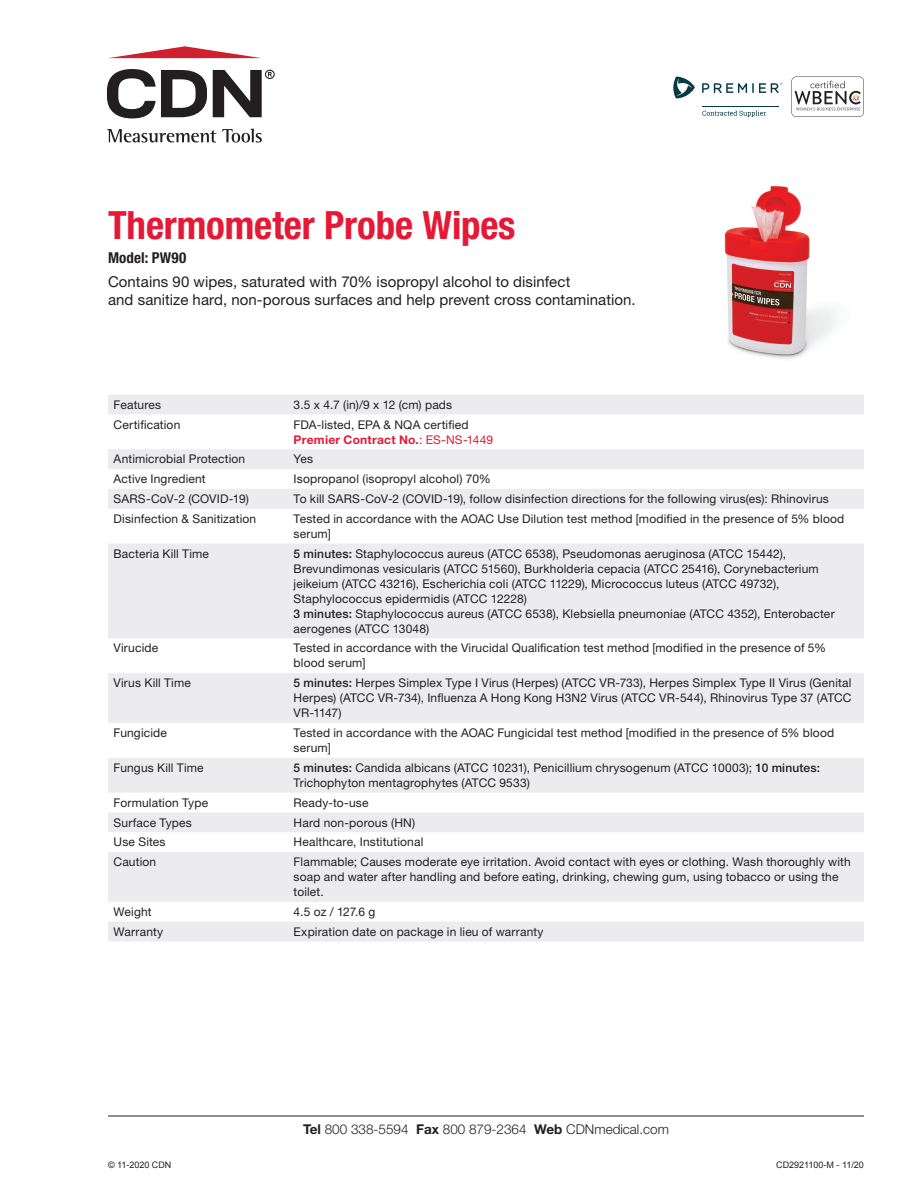
<style>
.page{position:relative;width:918px;height:1188px;background:#fff}
.page>*{position:absolute;margin:0;border:0;box-sizing:border-box;transform-origin:0 0}
.t1{font:700 condensed 39px "Helvetica Neue LT Std";letter-spacing:-.005em;color:#e51836}
.t2{font:15px/18.8px "Helvetica Neue LT Std";letter-spacing:.005em;color:#231f20}
.t3{font:700 condensed 15px "Helvetica Neue LT Std";letter-spacing:.01em;color:#231f20}
.t4{font:300 13.5px "Helvetica Neue LT Std";color:#231f20}
.t5{font:12px/15px "Helvetica Neue LT Std";letter-spacing:.015em;color:#231f20}
.t6{font:9px "Arial";color:#231f20}
.s1{font-weight:700;color:#e51836}
.s2{color:#e51836}
.s3{font-weight:500}
.s4{font-weight:700}
</style>
<div class="page">
<svg style="left:108px;top:395px;width:756px;height:546px;fill:#ececee"></svg>
<hr style="left:108px;top:1116px;width:756px;height:1px;background:#231f20">
<svg style="left:107px;top:129px;width:109px;height:14px"></svg>
<svg style="left:222px;top:129px;width:40px;height:14px"></svg>
<svg style="left:107px;top:69px;width:100px;height:49px"></svg>
<svg style="left:109px;top:46px;width:151px;height:12px"></svg>
<svg style="left:213px;top:70px;width:62px;height:47px"></svg>
<img style="left:724px;top:185px;width:113px;height:174px">
<svg style="left:791px;top:76px;width:73px;height:41px"></svg>
<svg style="left:702px;top:110px;width:64px;height:7px"></svg>
<svg style="left:673px;top:76px;width:22px;height:22px"></svg>
<hr style="left:702px;top:106px;width:77px;height:1px;background:#083947">
<svg style="left:702px;top:83px;width:80px;height:10px"></svg>
<h1 class="t1" style="left:108px;top:202px;width:409px">Thermometer Probe Wipes</h1>
<p class="t3" style="left:108px;top:249px;width:80px">Model: PW90</p>
<p class="t2" style="left:108px;top:272px;width:529px">Contains 90 wipes, saturated with 70% isopropyl alcohol to disinfect<br>and sanitize hard, non-porous surfaces and help prevent cross contamination.</p>
<p class="t5" style="left:114px;top:397px;width:49px">Features</p>
<p class="t5" style="left:294px;top:397px;width:160px">3.5 x 4.7 (in)/9 x 12 (cm) pads</p>
<p class="t5" style="left:114px;top:417px;width:68px">Certification</p>
<p class="t5" style="left:294px;top:417px;width:201px">FDA-listed, EPA &amp; NQA certified<br><span class="s1">Premier Contract No.</span><span class="s2">: ES-NS-1449</span></p>
<p class="t5" style="left:114px;top:451px;width:133px">Antimicrobial Protection</p>
<p class="t5" style="left:294px;top:451px;width:21px">Yes</p>
<p class="t5" style="left:114px;top:471px;width:94px">Active Ingredient</p>
<p class="t5" style="left:294px;top:471px;width:199px">Isopropanol (isopropyl alcohol) 70%</p>
<p class="t5" style="left:114px;top:491px;width:137px">SARS-CoV-2 (COVID-19)</p>
<p class="t5" style="left:294px;top:491px;width:537px">To kill SARS-CoV-2 (COVID-19), follow disinfection directions for the following virus(es): Rhinovirus</p>
<p class="t5" style="left:114px;top:511px;width:144px">Disinfection &amp; Sanitization</p>
<p class="t5" style="left:294px;top:511px;width:552px">Tested in accordance with the AOAC Use Dilution test method [modified in the presence of 5% blood serum]</p>
<p class="t5" style="left:114px;top:546px;width:97px">Bacteria Kill Time</p>
<p class="t5" style="left:294px;top:546px;width:543px"><span class="s3">5 minutes:</span> Staphylococcus aureus (ATCC 6538), Pseudomonas aeruginosa (ATCC 15442), Brevundimonas vesicularis (ATCC 51560), Burkholderia cepacia (ATCC 25416), Corynebacterium jeikeium (ATCC 43216), Escherichia coli (ATCC 11229), Micrococcus luteus (ATCC 49732), Staphylococcus epidermidis (ATCC 12228)<br><span class="s3">3 minutes:</span> Staphylococcus aureus (ATCC 6538), Klebsiella pneumoniae (ATCC 4352), Enterobacter aerogenes (ATCC 13048)</p>
<p class="t5" style="left:114px;top:641px;width:46px">Virucide</p>
<p class="t5" style="left:294px;top:641px;width:534px">Tested in accordance with the Virucidal Qualification test method [modified in the presence of 5% blood serum]</p>
<p class="t5" style="left:114px;top:675px;width:79px">Virus Kill Time</p>
<p class="t5" style="left:294px;top:675px;width:559px;text-align:justify"><span class="s3">5 minutes:</span> Herpes Simplex Type I Virus (Herpes) (ATCC VR-733), Herpes Simplex Type II Virus (Genital Herpes) (ATCC VR-734), Influenza A Hong Kong H3N2 Virus (ATCC VR-544), Rhinovirus Type 37 (ATCC VR-1147)</p>
<p class="t5" style="left:114px;top:725px;width:55px">Fungicide</p>
<p class="t5" style="left:294px;top:725px;width:542px">Tested in accordance with the AOAC Fungicidal test method [modified in the presence of 5% blood serum]</p>
<p class="t5" style="left:114px;top:760px;width:92px">Fungus Kill Time</p>
<p class="t5" style="left:294px;top:760px;width:528px"><span class="s3">5 minutes:</span> Candida albicans (ATCC 10231), Penicillium chrysogenum (ATCC 10003); <span class="s3">10 minutes:<br></span>Trichophyton mentagrophytes (ATCC 9533)</p>
<p class="t5" style="left:114px;top:795px;width:96px">Formulation Type</p>
<p class="t5" style="left:294px;top:795px;width:76px">Ready-to-use</p>
<p class="t5" style="left:114px;top:815px;width:80px">Surface Types</p>
<p class="t5" style="left:294px;top:815px;width:123px">Hard non-porous (HN)</p>
<p class="t5" style="left:114px;top:834px;width:53px">Use Sites</p>
<p class="t5" style="left:294px;top:834px;width:131px">Healthcare, Institutional</p>
<p class="t5" style="left:114px;top:854px;width:44px">Caution</p>
<p class="t5" style="left:294px;top:854px;width:559px">Flammable; Causes moderate eye irritation. Avoid contact with eyes or clothing. Wash thoroughly with soap and water after handling and before eating, drinking, chewing gum, using tobacco or using the toilet.</p>
<p class="t5" style="left:114px;top:904px;width:40px">Weight</p>
<p class="t5" style="left:294px;top:904px;width:83px">4.5 oz / 127.6 g</p>
<p class="t5" style="left:114px;top:924px;width:51px">Warranty</p>
<p class="t5" style="left:294px;top:924px;width:252px">Expiration date on package in lieu of warranty</p>
<p class="t4" style="left:303px;top:1121px;width:367px"><span class="s4">Tel</span> 800 338-5594 <span class="s4">Fax</span> 800 879-2364 <span class="s4">Web</span> CDNmedical.com</p>
<p class="t6" style="left:108px;top:1158px;width:65px">© 11-2020 CDN</p>
<p class="t6" style="left:776px;top:1158px;width:89px">CD2921100-M - 11/20</p>
</div>
